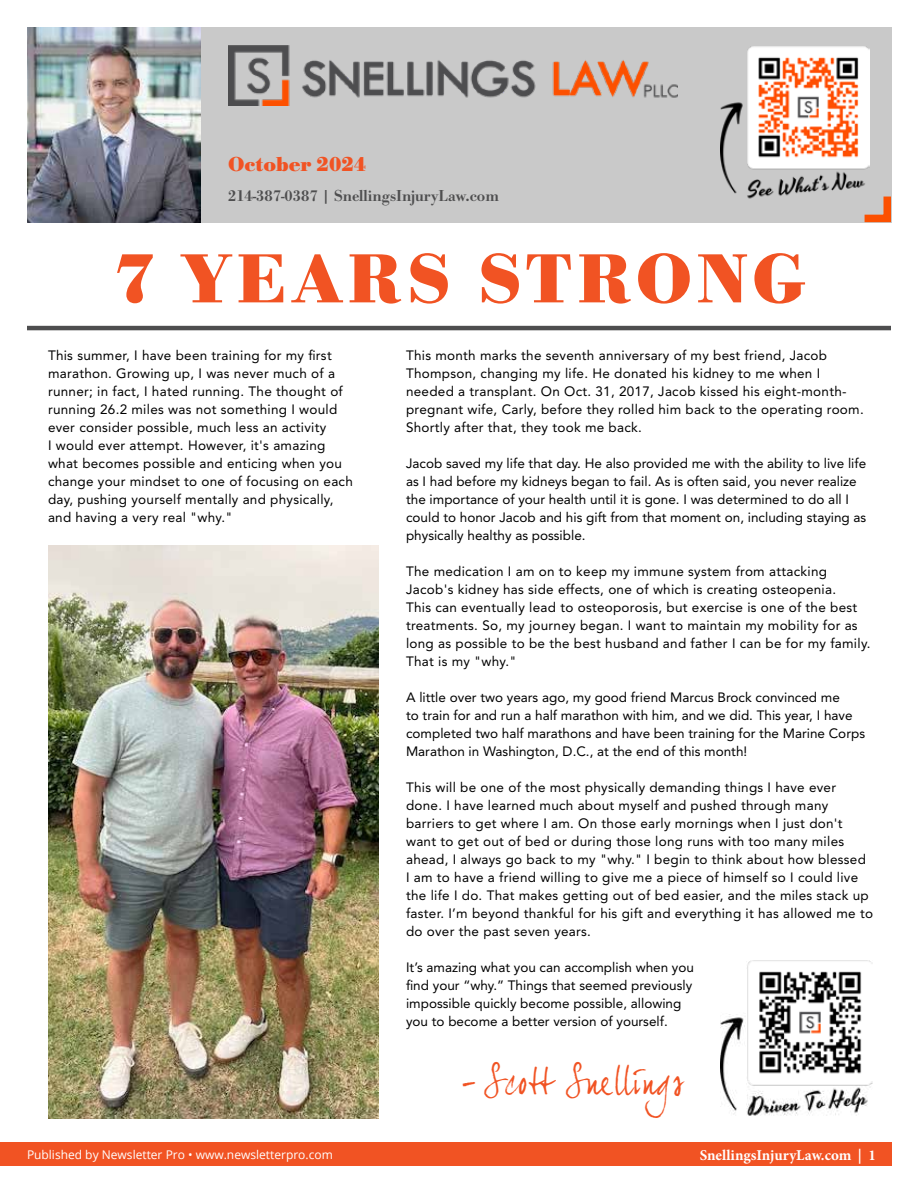
<style>
.page{position:relative;width:918px;height:1188px;background:#fff}
.page>*{position:absolute;margin:0;border:0;box-sizing:border-box;transform-origin:0 0}
.t1{font:700 72px "Bodoni URW";letter-spacing:.07em;color:#f15323}
.t2{font:36px "Joe Hand 2";letter-spacing:-.01em;color:#f15323}
.t3{font:700 20.85px "Bodoni URW";color:#f15323}
.t4{font:500 16.5px "Bodoni URW";color:#4e4e4f}
.t5{font:700 15px "Minion Pro";color:#fff}
.t6{font:13.5px/18px "Avenir LT Std";letter-spacing:.02em;color:#000}
.t7{font:13.5px/18px "Avenir LT Std";color:#000}
.t8{font:12px "Open Sans";color:#fff}
</style>
<div class="page">
<img style="left:0;top:27px;width:892px;height:1139px">
<h3 class="t3" style="left:228px;top:156px;width:140px">October 2024</h3>
<p class="t4" style="left:228px;top:190px;width:272px">214-387-0387 | SnellingsInjuryLaw.com</p>
<h1 class="t1" style="left:112px;top:252px;width:695px">7 YEARS STRONG</h1>
<p class="t6" style="left:48px;top:347px;width:306px">This summer, I have been training for my first marathon. Growing up, I was never much of a runner; in fact, I hated running. The thought of running 26.2 miles was not something I would ever consider possible, much less an activity<br>I would ever attempt. However, it's amazing what becomes possible and enticing when you change your mindset to one of focusing on each day, pushing yourself mentally and physically, and having a very real "why."</p>
<p class="t6" style="left:406px;top:347px;width:459px">This month marks the seventh anniversary of my best friend, Jacob Thompson, changing my life. He donated his kidney to me when I needed a transplant. On Oct. 31, 2017, Jacob kissed his eight-month&shy;pregnant wife, Carly, before they rolled him back to the operating room.<br>Shortly after that, they took me back.</p>
<p class="t7" style="left:406px;top:455px;width:462px">Jacob saved my life that day. He also provided me with the ability to live life as I had before my kidneys began to fail. As is often said, you never realize the importance of your health until it is gone. I was determined to do all I could to honor Jacob and his gift from that moment on, including staying as physically healthy as possible.</p>
<p class="t6" style="left:406px;top:563px;width:466px">The medication I am on to keep my immune system from attacking Jacob's kidney has side effects, one of which is creating osteopenia.<br>This can eventually lead to osteoporosis, but exercise is one of the best treatments. So, my journey began. I want to maintain my mobility for as long as possible to be the best husband and father I can be for my family.<br>That is my "why."</p>
<p class="t7" style="left:406px;top:689px;width:461px">A little over two years ago, my good friend Marcus Brock convinced me<br>to train for and run a half marathon with him, and we did. This year, I have completed two half marathons and have been training for the Marine Corps Marathon in Washington, D.C., at the end of this month!</p>
<p class="t6" style="left:406px;top:779px;width:468px">This will be one of the most physically demanding things I have ever done. I have learned much about myself and pushed through many barriers to get where I am. On those early mornings when I just don't want to get out of bed or during those long runs with too many miles ahead, I always go back to my "why." I begin to think about how blessed<br>I am to have a friend willing to give me a piece of himself so I could live the life I do. That makes getting out of bed easier, and the miles stack up faster. I’m beyond thankful for his gift and everything it has allowed me to do over the past seven years.</p>
<p class="t7" style="left:406px;top:959px;width:289px">It’s amazing what you can accomplish when you find your “why.” Things that seemed previously impossible quickly become possible, allowing you to become a better version of yourself.</p>
<h2 class="t2" style="left:457px;top:1061px;width:228px">–Scott Snellings</h2>
<p class="t8" style="left:27px;top:1150px;width:307px">Published by Newsletter Pro • www.newsletterpro.com</p>
<p class="t5" style="left:700px;top:1148px;width:178px">SnellingsInjuryLaw.com | 1</p>
</div>
